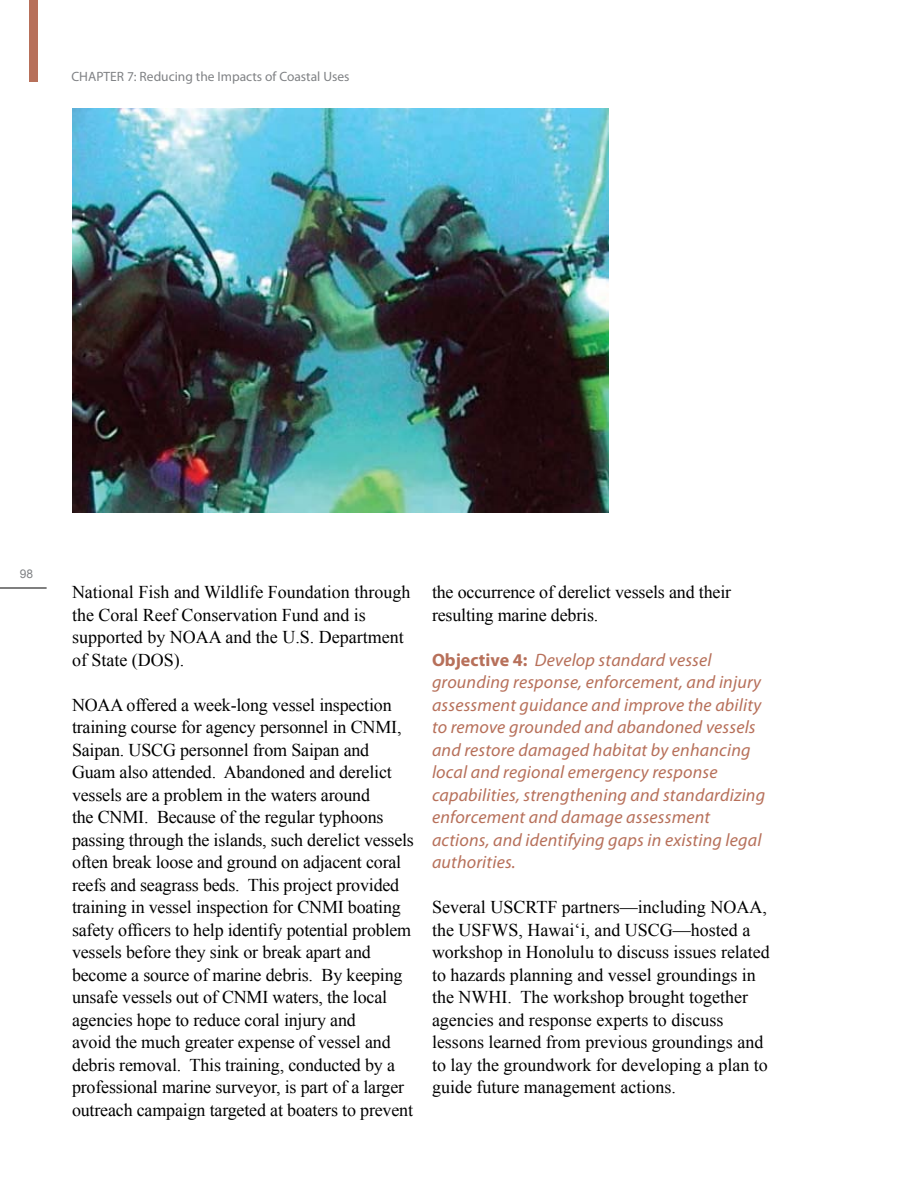
<style>
.page{position:relative;width:918px;height:1188px;background:#fff}
.page>*{position:absolute;margin:0;border:0;box-sizing:border-box;transform-origin:0 0}
.t1{font:18px/22.5px "Times New Roman";letter-spacing:-.01em;color:#000}
.t2{font:italic 18px/22.5px "Myriad Pro";letter-spacing:.01em;color:#b7705a}
.t3{font:13.5px "Myriad Pro";color:#808285}
.t4{font:12px "Arial";color:#808285}
.s1{font-weight:700;font-style:normal}
</style>
<div class="page">
<hr style="left:0;top:588px;width:47px;height:1px;background:#000">
<div style="left:30px;top:0;width:8px;height:81px;background:#b7705a"></div>
<img style="left:72px;top:108px;width:536px;height:405px">
<p class="t3" style="left:72px;top:68px;width:279px">CHAPTER 7: Reducing the Impacts of Coastal Uses</p>
<p class="t4" style="left:20px;top:567px;width:15px">98</p>
<p class="t1" style="left:72px;top:581px;width:340px">National Fish and Wildlife Foundation through the Coral Reef Conservation Fund and is supported by NOAA and the U.S. Department of State (DOS).</p>
<p class="t1" style="left:72px;top:693px;width:343px">NOAA offered a week-long vessel inspection training course for agency personnel in CNMI, Saipan. USCG personnel from Saipan and Guam also attended. Abandoned and derelict vessels are a problem in the waters around<br>the CNMI. Because of the regular typhoons passing through the islands, such derelict vessels often break loose and ground on adjacent coral reefs and seagrass beds. This project provided training in vessel inspection for CNMI boating</p>
<p class="t1" style="left:72px;top:918px;width:341px">safety officers to help identify potential problem</p>
<p class="t1" style="left:72px;top:941px;width:343px">vessels before they sink or break apart and become a source of marine debris. By keeping unsafe vessels out of CNMI waters, the local agencies hope to reduce coral injury and<br>avoid the much greater expense of vessel and debris removal. This training, conducted by a professional marine surveyor, is part of a larger outreach campaign targeted at boaters to prevent</p>
<p class="t1" style="left:432px;top:581px;width:301px">the occurrence of derelict vessels and their resulting marine debris.</p>
<p class="t2" style="left:432px;top:648px;width:335px"><span class="s1">Objective 4:</span> Develop standard vessel grounding response, enforcement, and injury assessment guidance and improve the ability to remove grounded and abandoned vessels and restore damaged habitat by enhancing local and regional emergency response capabilities, strengthening and standardizing enforcement and damage assessment actions, and identifying gaps in existing legal authorities.</p>
<p class="t1" style="left:432px;top:896px;width:339px">Several USCRTF partners—including NOAA, the USFWS, Hawai‘i, and USCG—hosted a workshop in Honolulu to discuss issues related to hazards planning and vessel groundings in the NWHI. The workshop brought together agencies and response experts to discuss lessons learned from previous groundings and to lay the groundwork for developing a plan to guide future management actions.</p>
</div>
